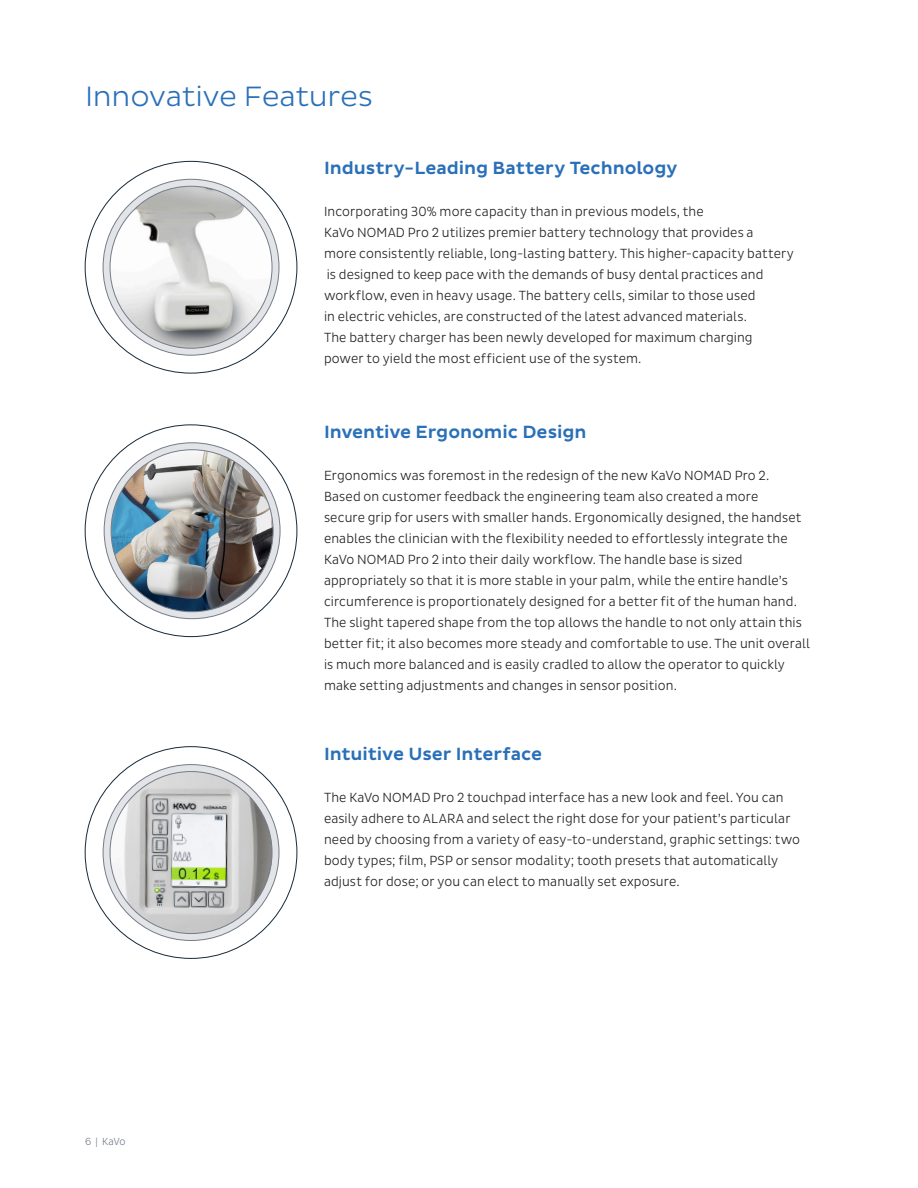
<style>
.page{position:relative;width:918px;height:1188px;background:#fff}
.page>*{position:absolute;margin:0;border:0;box-sizing:border-box;transform-origin:0 0}
.Head_three{font:300 28.5px "Pluto Sans";letter-spacing:-.01em;color:#2a70b8}
.Level_4_Intro{font:500 18px "Pluto Sans";letter-spacing:-.005em;color:#2a70b8}
.Copy{font:300 13.5px/21px "Pluto Sans Cond";letter-spacing:.01em;color:#231f20}
.t1{font:300 10.5px "Pluto Sans Cond";color:#747d8a}
</style>
<div class="page">
<svg style="left:103px;top:765px;width:176px;height:175px;background:#d5d7db"></svg>
<img style="left:110px;top:772px;width:162px;height:162px;border-radius:81px">
<svg style="left:104px;top:443px;width:176px;height:176px;background:#d2d4d9"></svg>
<img style="left:111px;top:450px;width:162px;height:162px;border-radius:81px">
<svg style="left:103px;top:179px;width:176px;height:176px;background:#d2d4d9"></svg>
<img style="left:110px;top:186px;width:162px;height:162px;border-radius:81px">
<p class="Head_three" style="left:85px;top:81px;width:289px">Innovative Features</p>
<p class="Level_4_Intro" style="left:324px;top:158px;width:355px">Industry-Leading Battery Technology</p>
<p class="Copy" style="left:324px;top:202px;width:471px">Incorporating 30% more capacity than in previous models, the<br>KaVo NOMAD Pro 2 utilizes premier battery technology that provides a<br>more consistently reliable, long-lasting battery. This higher-capacity battery is designed to keep pace with the demands of busy dental practices and workflow, even in heavy usage. The battery cells, similar to those used<br>in electric vehicles, are constructed of the latest advanced materials.<br>The battery charger has been newly developed for maximum charging power to yield the most efficient use of the system.</p>
<p class="Level_4_Intro" style="left:324px;top:422px;width:264px">Inventive Ergonomic Design</p>
<p class="Copy" style="left:324px;top:465px;width:487px">Ergonomics was foremost in the redesign of the new KaVo NOMAD Pro 2.<br>Based on customer feedback the engineering team also created a more<br>secure grip for users with smaller hands. Ergonomically designed, the handset enables the clinician with the flexibility needed to effortlessly integrate the KaVo NOMAD Pro 2 into their daily workflow. The handle base is sized appropriately so that it is more stable in your palm, while the entire handle’s circumference is proportionately designed for a better fit of the human hand.<br>The slight tapered shape from the top allows the handle to not only attain this better fit; it also becomes more steady and comfortable to use. The unit overall is much more balanced and is easily cradled to allow the operator to quickly make setting adjustments and changes in sensor position.</p>
<p class="t1" style="left:85px;top:1136px;width:42px">6 | KaVo</p>
<p class="Level_4_Intro" style="left:324px;top:743px;width:220px">Intuitive User Interface</p>
<p class="Copy" style="left:324px;top:787px;width:478px">The KaVo NOMAD Pro 2 touchpad interface has a new look and feel. You can easily adhere to ALARA and select the right dose for your patient’s particular need by choosing from a variety of easy-to-understand, graphic settings: two body types; film, PSP or sensor modality; tooth presets that automatically adjust for dose; or you can elect to manually set exposure.</p>
</div>
